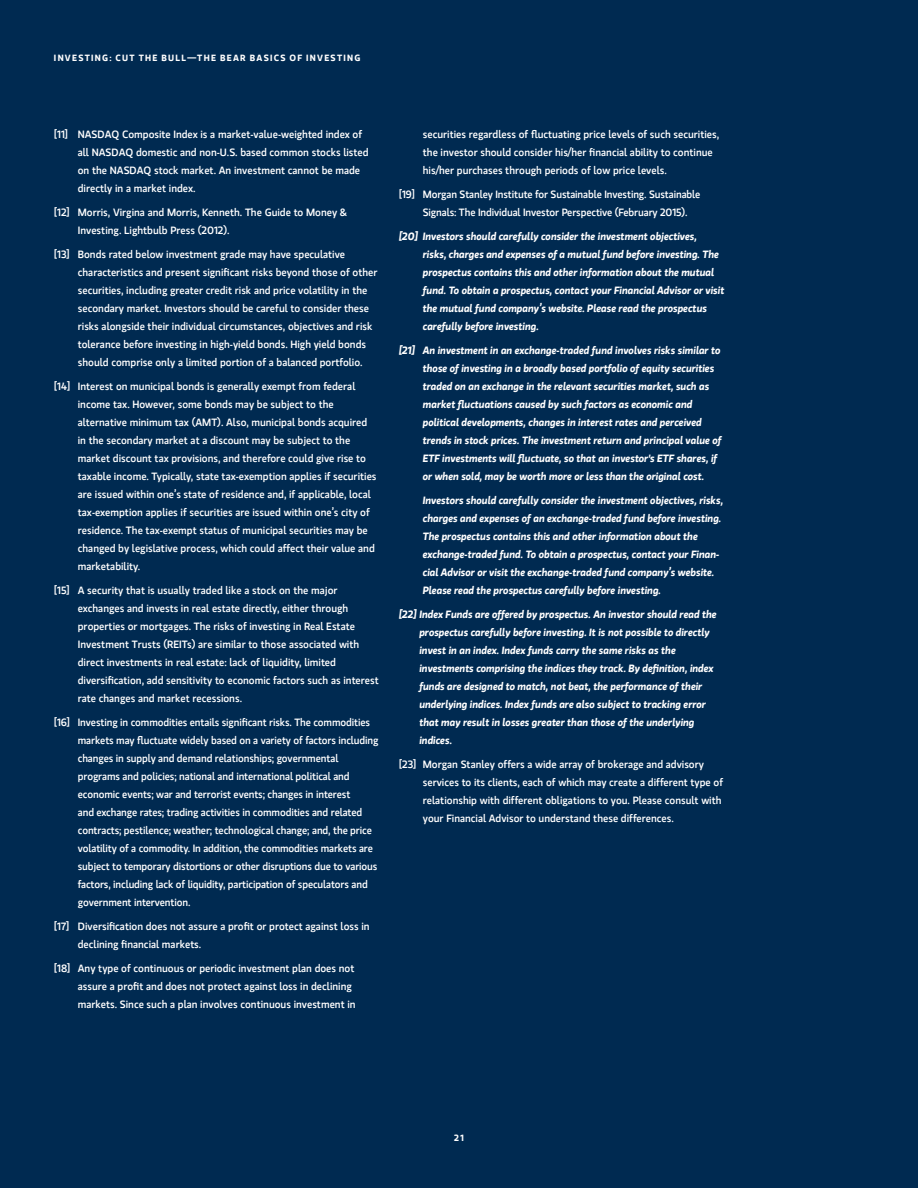
<style>
.page{position:relative;width:918px;height:1188px;background:#002a51}
.page>*{position:absolute;margin:0;border:0;box-sizing:border-box;transform-origin:0 0}
.Citations_-_Body__MS{font:500 10.5px/18px "MS Gloriola II Std";color:#fff}
.Citations_-_Body__MS-2{font:italic 700 10.5px/18px "MS Gloriola II Std";letter-spacing:-.01em;color:#fff}
.t1{font:700 9px "MS Gloriola II Std";letter-spacing:.14em;color:#fff}
</style>
<div class="page">
<p class="t1" style="left:54px;top:51px;width:308px">INVESTING: CUT THE BULL—THE BEAR BASICS OF INVESTING</p>
<p class="Citations_-_Body__MS" style="left:78px;top:125px;width:292px;text-indent:-24px">[11] NASDAQ Composite Index is a market-value-weighted index of all NASDAQ domestic and non-U.S. based common stocks listed on the NASDAQ stock market. An investment cannot be made directly in a market index.</p>
<p class="Citations_-_Body__MS" style="left:78px;top:203px;width:271px;text-indent:-24px">[12] Morris, Virgina and Morris, Kenneth. The Guide to Money &amp;<br>Investing. Lightbulb Press (2012).</p>
<p class="Citations_-_Body__MS" style="left:78px;top:245px;width:301px;text-indent:-24px">[13] Bonds rated below investment grade may have speculative characteristics and present significant risks beyond those of other securities, including greater credit risk and price volatility in the secondary market. Investors should be careful to consider these risks alongside their individual circumstances, objectives and risk tolerance before investing in high-yield bonds. High yield bonds should comprise only a limited portion of a balanced portfolio.</p>
<p class="Citations_-_Body__MS" style="left:78px;top:377px;width:300px;text-indent:-24px">[14] Interest on municipal bonds is generally exempt from federal income tax. However, some bonds may be subject to the alternative minimum tax (AMT). Also, municipal bonds acquired in the secondary market at a discount may be subject to the market discount tax provisions, and therefore could give rise to taxable income. Typically, state tax-exemption applies if securities are issued within one’s state of residence and, if applicable, local tax-exemption applies if securities are issued within one’s city of residence. The tax-exempt status of municipal securities may be changed by legislative process, which could affect their value and marketability.</p>
<p class="Citations_-_Body__MS" style="left:78px;top:581px;width:303px;text-indent:-24px">[15] A security that is usually traded like a stock on the major exchanges and invests in real estate directly, either through properties or mortgages. The risks of investing in Real Estate Investment Trusts (REITs) are similar to those associated with direct investments in real estate: lack of liquidity, limited diversification, add sensitivity to economic factors such as interest rate changes and market recessions.</p>
<p class="Citations_-_Body__MS" style="left:78px;top:713px;width:302px;text-indent:-24px">[16] Investing in commodities entails significant risks. The commodities markets may fluctuate widely based on a variety of factors including changes in supply and demand relationships; governmental programs and policies; national and international political and economic events; war and terrorist events; changes in interest<br>and exchange rates; trading activities in commodities and related contracts; pestilence; weather; technological change; and, the price volatility of a commodity. In addition, the commodities markets are subject to temporary distortions or other disruptions due to various factors, including lack of liquidity, participation of speculators and government intervention.</p>
<p class="Citations_-_Body__MS" style="left:78px;top:917px;width:293px;text-indent:-24px">[17] Diversification does not assure a profit or protect against loss in declining financial markets.</p>
<p class="Citations_-_Body__MS" style="left:78px;top:959px;width:279px;text-indent:-24px">[18] Any type of continuous or periodic investment plan does not assure a profit and does not protect against loss in declining markets. Since such a plan involves continuous investment in</p>
<p class="Citations_-_Body__MS" style="left:423px;top:125px;width:298px">securities regardless of fluctuating price levels of such securities, the investor should consider his/her financial ability to continue his/her purchases through periods of low price levels.</p>
<p class="Citations_-_Body__MS" style="left:423px;top:185px;width:279px;text-indent:-24px">[19] Morgan Stanley Institute for Sustainable Investing. Sustainable<br>Signals: The Individual Investor Perspective (February 2015).</p>
<p class="Citations_-_Body__MS-2" style="left:423px;top:227px;width:303px;text-indent:-24px">[20] Investors should carefully consider the investment objectives,<br>risks, charges and expenses of a mutual fund before investing. The prospectus contains this and other information about the mutual fund. To obtain a prospectus, contact your Financial Advisor or visit the mutual fund company’s website. Please read the prospectus carefully before investing.</p>
<p class="Citations_-_Body__MS-2" style="left:423px;top:341px;width:300px;text-indent:-24px">[21] An investment in an exchange-traded fund involves risks similar to those of investing in a broadly based portfolio of equity securities traded on an exchange in the relevant securities market, such as market fluctuations caused by such factors as economic and political developments, changes in interest rates and perceived trends in stock prices. The investment return and principal value of ETF investments will fluctuate, so that an investor's ETF shares, if or when sold, may be worth more or less than the original cost.</p>
<p class="Citations_-_Body__MS-2" style="left:423px;top:491px;width:302px">Investors should carefully consider the investment objectives, risks, charges and expenses of an exchange-traded fund before investing.<br>The prospectus contains this and other information about the exchange-traded fund. To obtain a prospectus, contact your Finan&shy;cial Advisor or visit the exchange-traded fund company’s website.<br>Please read the prospectus carefully before investing.</p>
<p class="Citations_-_Body__MS-2" style="left:419px;top:605px;width:299px;text-indent:-21px">[22] Index Funds are offered by prospectus. An investor should read the prospectus carefully before investing. It is not possible to directly invest in an index. Index funds carry the same risks as the investments comprising the indices they track. By definition, index funds are designed to match, not beat, the performance of their underlying indices. Index funds are also subject to tracking error that may result in losses greater than those of the underlying indices.</p>
<p class="Citations_-_Body__MS" style="left:423px;top:755px;width:302px;text-indent:-24px">[23] Morgan Stanley offers a wide array of brokerage and advisory services to its clients, each of which may create a different type of relationship with different obligations to you. Please consult with your Financial Advisor to understand these differences.</p>
<p class="t1" style="left:454px;top:1131px;width:11px">21</p>
</div>
